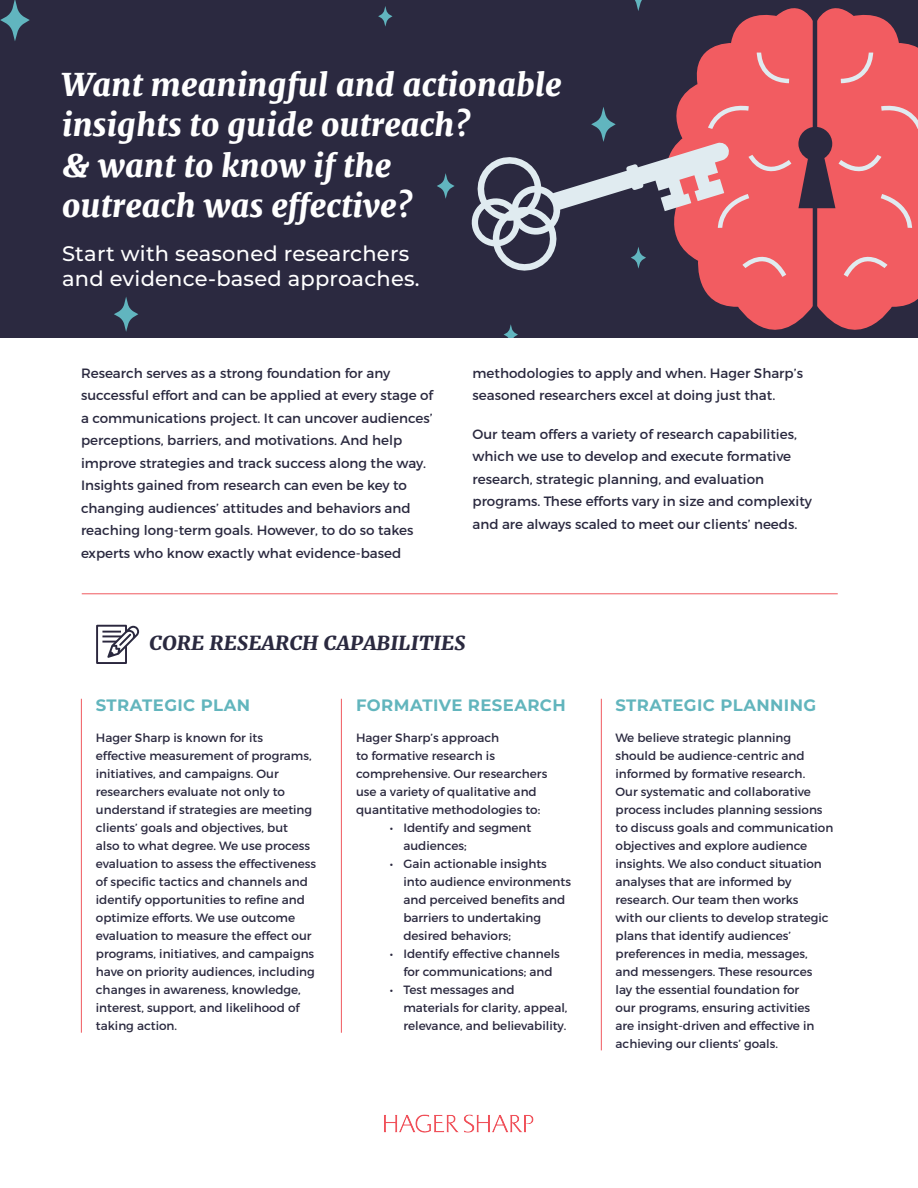
<style>
.page{position:relative;width:918px;height:1188px;background:#fff}
.page>*{position:absolute;margin:0;border:0;box-sizing:border-box;transform-origin:0 0}
.t1{font:italic 800 31.5px/40.5px "Merriweather";letter-spacing:.01em;color:#fff}
.t2{font:500 21px/25.2px "Montserrat";letter-spacing:.01em;color:#fff}
.call-outs{font:italic 800 19.5px "Merriweather";letter-spacing:.025em;color:#2a293f}
.call-outs-2{font:700 16.5px "Montserrat";letter-spacing:.025em;color:#62b5bd}
.t3{font:13.5px/22.5px "Montserrat";color:#2a293f}
.t4{font:12px/18px "Montserrat";color:#2a293f}
.t5{font:12px/18px "Montserrat";color:#2a283e}
</style>
<div class="page">
<div style="left:0;top:0;width:918px;height:338px;background:#2b2940"></div>
<svg style="left:677px;top:8px;width:121px;height:322px"></svg>
<div style="left:706px;top:48px;width:92px;height:234px;background:#f25c61"></div>
<svg style="left:798px;top:8px;width:120px;height:322px"></svg>
<svg style="left:437px;top:173px;width:18px;height:26px"></svg>
<svg style="left:471px;top:107px;width:258px;height:167px"></svg>
<svg style="left:114px;top:297px;width:24px;height:35px"></svg>
<svg style="left:0;top:0;width:30px;height:41px"></svg>
<svg style="left:378px;top:6px;width:14px;height:21px"></svg>
<svg style="left:635px;top:0;width:7px;height:11px"></svg>
<svg style="left:504px;top:324px;width:14px;height:14px"></svg>
<hr style="left:341px;top:699px;width:1px;height:334px;background:#f0595f">
<hr style="left:601px;top:699px;width:1px;height:351px;background:#f0595f">
<hr style="left:81px;top:699px;width:1px;height:334px;background:#f0595f">
<hr style="left:82px;top:593px;width:756px;height:1px;background:#f0595f">
<img style="left:384px;top:1114px;width:150px;height:19px">
<svg style="left:96px;top:624px;width:43px;height:40px"></svg>
<p class="t1" style="left:62px;top:64px;width:501px">Want meaningful and actionable insights to guide outreach?<br>&amp; want to know if the<br>outreach was effective?</p>
<p class="t2" style="left:62px;top:240px;width:359px">Start with seasoned researchers and evidence-based approaches.</p>
<p class="t3" style="left:81px;top:362px;width:354px">Research serves as a strong foundation for any successful effort and can be applied at every stage of a communications project. It can uncover audiences’ perceptions, barriers, and motivations. And help improve strategies and track success along the way.<br>Insights gained from research can even be key to changing audiences’ attitudes and behaviors and reaching long-term goals. However, to do so takes experts who know exactly what evidence-based</p>
<p class="t3" style="left:472px;top:362px;width:332px">methodologies to apply and when. Hager Sharp’s seasoned researchers excel at doing just that.</p>
<p class="t3" style="left:472px;top:423px;width:341px">Our team offers a variety of research capabilities, which we use to develop and execute formative research, strategic planning, and evaluation programs. These efforts vary in size and complexity and are always scaled to meet our clients’ needs.</p>
<p class="call-outs" style="left:150px;top:631px;width:318px">CORE RESEARCH CAPABILITIES</p>
<p class="call-outs-2" style="left:96px;top:693px;width:156px">STRATEGIC PLAN</p>
<p class="call-outs-2" style="left:356px;top:693px;width:211px">FORMATIVE RESEARCH</p>
<p class="call-outs-2" style="left:616px;top:693px;width:202px">STRATEGIC PLANNING</p>
<p class="t4" style="left:96px;top:729px;width:222px">Hager Sharp is known for its effective measurement of programs, initiatives, and campaigns. Our researchers evaluate not only to understand if strategies are meeting clients’ goals and objectives, but<br>also to what degree. We use process evaluation to assess the effectiveness of specific tactics and channels and identify opportunities to refine and optimize efforts. We use outcome evaluation to measure the effect our programs, initiatives, and campaigns have on priority audiences, including changes in awareness, knowledge, interest, support, and likelihood of taking action.</p>
<p class="t5" style="left:356px;top:729px;width:193px">Hager Sharp’s approach<br>to formative research is comprehensive. Our researchers use a variety of qualitative and quantitative methodologies to:</p>
<p class="t5" style="left:403px;top:819px;width:130px;text-indent:-14px">• Identify and segment audiences;</p>
<p class="t5" style="left:403px;top:855px;width:169px;text-indent:-14px">• Gain actionable insights into audience environments and perceived benefits and barriers to undertaking desired behaviors;</p>
<p class="t5" style="left:390px;top:945px;width:172px;text-align:center">• Identify effective channels for communications; and</p>
<p class="t5" style="left:403px;top:981px;width:166px;text-indent:-14px">• Test messages and materials for clarity, appeal, relevance, and believability.</p>
<p class="t4" style="left:616px;top:729px;width:219px">We believe strategic planning should be audience-centric and informed by formative research.<br>Our systematic and collaborative process includes planning sessions to discuss goals and communication objectives and explore audience insights. We also conduct situation analyses that are informed by research. Our team then works<br>with our clients to develop strategic plans that identify audiences’ preferences in media, messages, and messengers. These resources<br>lay the essential foundation for<br>our programs, ensuring activities<br>are insight-driven and effective in achieving our clients’ goals.</p>
</div>
